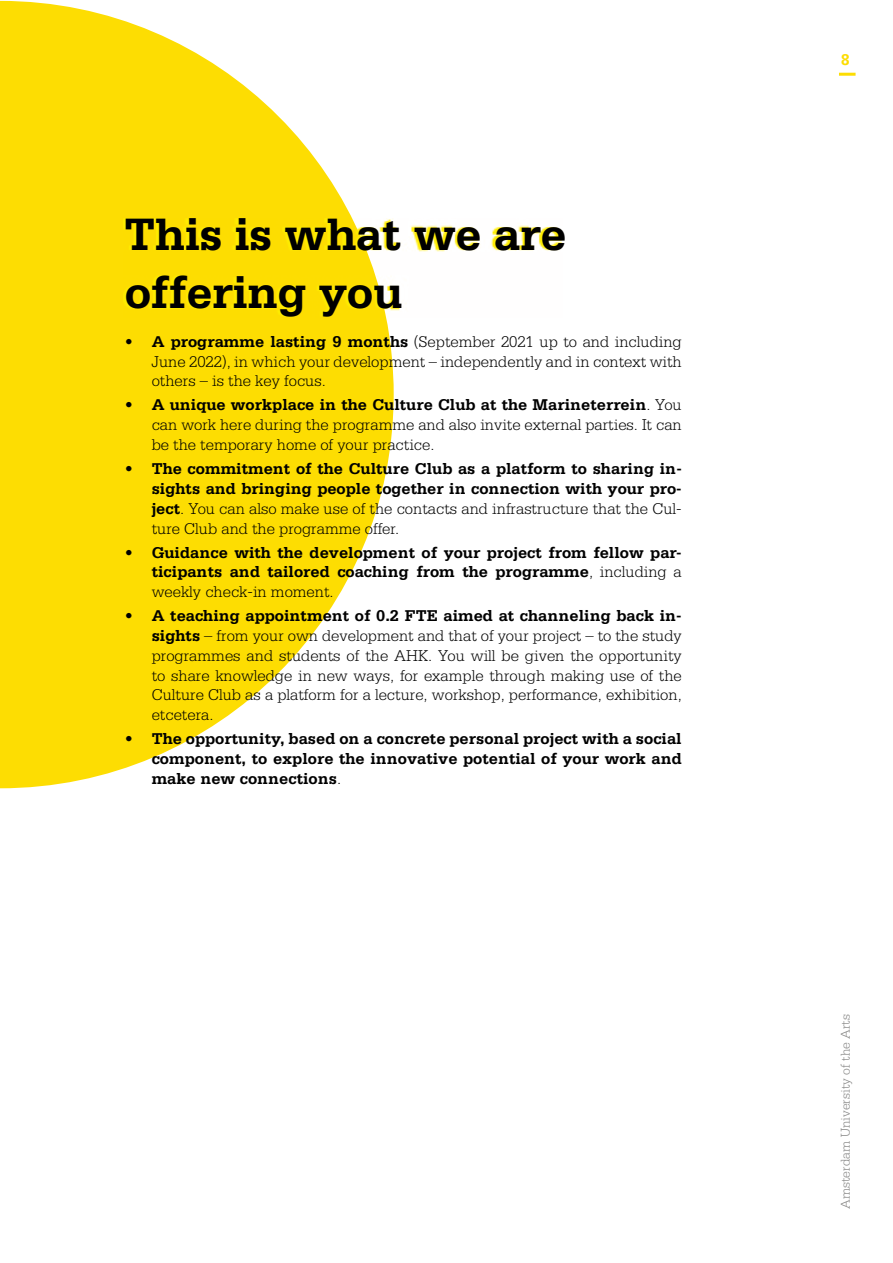
<style>
.page{position:relative;width:893px;height:1263px;background:#fff}
.page>*{position:absolute;margin:0;border:0;box-sizing:border-box;transform-origin:0 0}
.t1{font:700 48px/57.6px "Serifa BT";color:#000}
.t2{font:300 16.5px/19.8px "Serifa Std";color:#000;text-align:justify}
.t3{font:700 16.5px/19.8px "Serifa Std";color:#000;text-align:justify}
.t4{font:700 16.5px "Serifa BT";color:#fddd02}
.t5{font:300 13.5px "Serifa Std";color:#858584}
.s1{font-weight:700}
.s2{font-weight:300}
</style>
<div class="page">
<svg style="left:0;top:1px;width:394px;height:787px;fill:#fddd02"></svg>
<hr style="left:839px;top:73px;width:16px;height:3px;background:#fddd02">
<svg style="left:123px;top:218px;width:440px;height:99px"></svg>
<h1 class="t1" style="left:125px;top:204px;width:443px">This is what we are offering you</h1>
<p class="t2" style="left:152px;top:332px;width:532px;text-indent:-27px"><span class="s1">• A programme lasting 9 months</span> (September 2021 up to and including June 2022), in which your development – independently and in context with others – is the key focus.</p>
<p class="t2" style="left:152px;top:395px;width:532px;text-indent:-27px"><span class="s1">• A unique workplace in the Culture Club at the Marineterrein</span>. You can work here during the programme and also invite external parties. It can be the temporary home of your practice.</p>
<p class="t3" style="left:152px;top:459px;width:532px;text-indent:-27px">• The commitment of the Culture Club as a platform to sharing in&shy;sights and bringing people together in connection with your pro&shy;ject<span class="s2">. You can also make use of the contacts and infrastructure that the Cul&shy;ture Club and the programme offer.</span></p>
<p class="t3" style="left:152px;top:542px;width:532px;text-indent:-27px">• Guidance with the development of your project from fellow par&shy;ticipants and tailored coaching from the programme<span class="s2">, including a weekly check-in moment.</span></p>
<p class="t2" style="left:152px;top:606px;width:532px;text-indent:-27px"><span class="s1">• A teaching appointment of 0.2 FTE aimed at channeling back in&shy;sights</span> – from your own development and that of your project – to the study programmes and students of the AHK. You will be given the opportunity to share knowledge in new ways, for example through making use of the Culture Club as a platform for a lecture, workshop, performance, exhibition, etcetera.</p>
<p class="t3" style="left:152px;top:729px;width:532px;text-indent:-27px">• The opportunity, based on a concrete personal project with a social component, to explore the innovative potential of your work and make new connections<span class="s2">.</span></p>
<p class="t4" style="left:841px;top:49px;width:10px">8</p>
<p class="t5" style="left:838px;top:1209px;width:196px;rotate:-90deg">Amsterdam University of the Arts</p>
</div>
